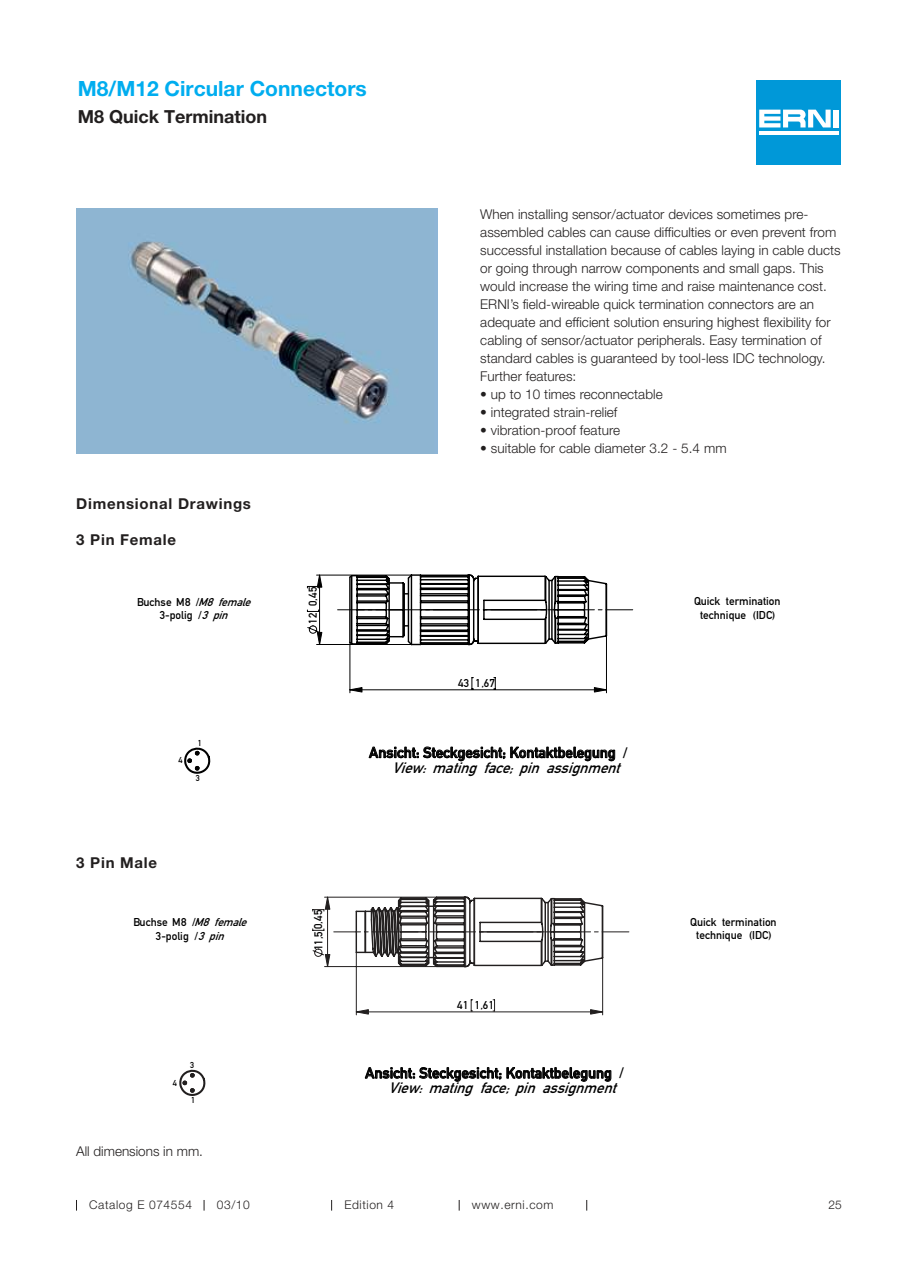
<style>
.page{position:relative;width:918px;height:1263px;background:#fff}
.page>*{position:absolute;margin:0;border:0;box-sizing:border-box;transform-origin:0 0}
.t1{font:700 21px "Helvetica Neue LT Pro";color:#00adef}
.t2{font:700 18px "Helvetica Neue LT Pro";color:#221f1f}
.t3{font:700 15px "Helvetica Neue LT Pro";letter-spacing:.05em;color:#221f1f}
.t4{font:14.85px "DIN Mittelschrift LT";color:#000}
.t5{font:italic 14.85px "DIN Mittelschrift LT";color:#000}
.t6{font:300 13.5px/18px "Helvetica Neue LT Pro";letter-spacing:.005em;color:#221f1f}
.t7{font:300 12px "Helvetica Neue LT Pro";letter-spacing:.05em;color:#221f1f}
.t8{font:11.25px "DIN Mittelschrift LT";color:#000}
.t9{font:8.55px "DIN Mittelschrift LT";color:#000}
.s1{font-style:italic}
</style>
<div class="page">
<div style="left:757px;top:80px;width:84px;height:85px;background:#0098d8"></div>
<hr style="left:759px;top:131px;width:79px;height:4px;background:#fff">
<div style="left:833px;top:110px;width:5px;height:17px;background:#fff"></div>
<svg style="left:759px;top:110px;width:72px;height:17px"></svg>
<img style="left:76px;top:208px;width:362px;height:246px">
<svg style="left:184px;top:747px;width:27px;height:27px"></svg>
<svg style="left:369px;top:746px;width:246px;height:15px"></svg>
<hr style="left:319px;top:575px;width:1px;height:69px;background:#000">
<svg style="left:338px;top:574px;width:295px;height:72px"></svg>
<hr style="left:317px;top:644px;width:94px;height:1px;background:#000">
<hr style="left:317px;top:575px;width:94px;height:1px;background:#000">
<svg style="left:307px;top:610px;width:12px;height:2px"></svg>
<hr style="left:350px;top:689px;width:256px;height:1px;background:#000">
<hr style="left:606px;top:635px;width:1px;height:58px;background:#000">
<hr style="left:350px;top:642px;width:1px;height:51px;background:#000">
<svg style="left:494px;top:677px;width:2px;height:12px"></svg>
<svg style="left:472px;top:677px;width:1px;height:12px"></svg>
<svg style="left:307px;top:575px;width:15px;height:13px"></svg>
<svg style="left:307px;top:625px;width:15px;height:20px"></svg>
<svg style="left:350px;top:687px;width:12px;height:5px"></svg>
<svg style="left:594px;top:687px;width:12px;height:5px"></svg>
<svg style="left:179px;top:1069px;width:27px;height:27px"></svg>
<hr style="left:356px;top:952px;width:1px;height:63px;background:#221f1f">
<hr style="left:602px;top:957px;width:1px;height:58px;background:#221f1f">
<hr style="left:356px;top:1011px;width:247px;height:1px;background:#221f1f">
<svg style="left:356px;top:1009px;width:12px;height:5px"></svg>
<svg style="left:590px;top:1009px;width:13px;height:5px"></svg>
<svg style="left:493px;top:999px;width:2px;height:13px"></svg>
<svg style="left:471px;top:999px;width:2px;height:13px"></svg>
<svg style="left:312px;top:896px;width:317px;height:72px"></svg>
<svg style="left:365px;top:1067px;width:246px;height:15px"></svg>
<h1 class="t1" style="left:78px;top:81px;width:290px">M8/M12 Circular Connectors</h1>
<h2 class="t2" style="left:78px;top:110px;width:191px">M8 Quick Termination</h2>
<p class="t3" style="left:76px;top:498px;width:176px">Dimensional Drawings</p>
<p class="t3" style="left:76px;top:534px;width:101px">3 Pin Female</p>
<p class="t6" style="left:480px;top:206px;width:362px">When installing sensor/actuator devices sometimes pre&shy;assembled cables can cause difficulties or even prevent from successful installation because of cables laying in cable ducts or going through narrow components and small gaps. This would increase the wiring time and raise maintenance cost.<br>ERNI’s field-wireable quick termination connectors are an adequate and efficient solution ensuring highest flexibility for cabling of sensor/actuator peripherals. Easy termination of standard cables is guaranteed by tool-less IDC technology.<br>Further features:</p>
<p class="t6" style="left:480px;top:386px;width:184px">• up to 10 times reconnectable</p>
<p class="t6" style="left:480px;top:404px;width:139px">• integrated strain-relief</p>
<p class="t6" style="left:480px;top:422px;width:141px">• vibration-proof feature</p>
<p class="t6" style="left:480px;top:440px;width:248px">• suitable for cable diameter 3.2 - 5.4 mm</p>
<p class="t8" style="left:309px;top:624px;width:38px;rotate:-90deg">12 0,45</p>
<p class="t8" style="left:137px;top:598px;width:118px">Buchse M8 / <span class="s1">M8 female</span></p>
<p class="t8" style="left:694px;top:597px;width:88px">Quick termination</p>
<p class="t8" style="left:160px;top:611px;width:73px">3-polig /<span class="s1">3 pin</span></p>
<p class="t8" style="left:700px;top:611px;width:77px">technique (IDC)</p>
<p class="t9" style="left:179px;top:757px;width:6px">4</p>
<p class="t9" style="left:198px;top:740px;width:6px">1</p>
<p class="t9" style="left:196px;top:774px;width:6px">3</p>
<p class="t3" style="left:76px;top:857px;width:82px">3 Pin Male</p>
<p class="t8" style="left:458px;top:679px;width:38px">43 1,67</p>
<p class="t4" style="left:369px;top:747px;width:260px">Ansicht: Steckgesicht; Kontaktbelegung /</p>
<p class="t5" style="left:392px;top:762px;width:233px">View: mating face; pin assignment</p>
<p class="t8" style="left:314px;top:950px;width:41px;rotate:-90deg">11,5 0,45</p>
<p class="t8" style="left:133px;top:918px;width:118px">Buchse M8 / <span class="s1">M8 female</span></p>
<p class="t8" style="left:690px;top:917px;width:88px">Quick termination</p>
<p class="t8" style="left:156px;top:932px;width:73px">3-polig / <span class="s1">3 pin</span></p>
<p class="t8" style="left:696px;top:931px;width:77px">technique (IDC)</p>
<p class="t9" style="left:173px;top:1079px;width:6px">4</p>
<p class="t9" style="left:190px;top:1062px;width:6px">3</p>
<p class="t9" style="left:191px;top:1097px;width:6px">1</p>
<p class="t6" style="left:76px;top:1143px;width:128px">All dimensions in mm.</p>
<p class="t8" style="left:457px;top:1001px;width:38px">41 1,61</p>
<p class="t4" style="left:365px;top:1067px;width:260px">Ansicht: Steckgesicht; Kontaktbelegung /</p>
<p class="t5" style="left:388px;top:1082px;width:233px">View: mating face; pin assignment</p>
<p class="t7" style="left:89px;top:1200px;width:104px">Catalog E 074554</p>
<p class="t7" style="left:217px;top:1200px;width:35px">03/10</p>
<p class="t7" style="left:344px;top:1200px;width:51px">Edition 4</p>
<p class="t7" style="left:472px;top:1200px;width:83px">www.erni.com</p>
<p class="t7" style="left:829px;top:1200px;width:15px">25</p>
</div>
